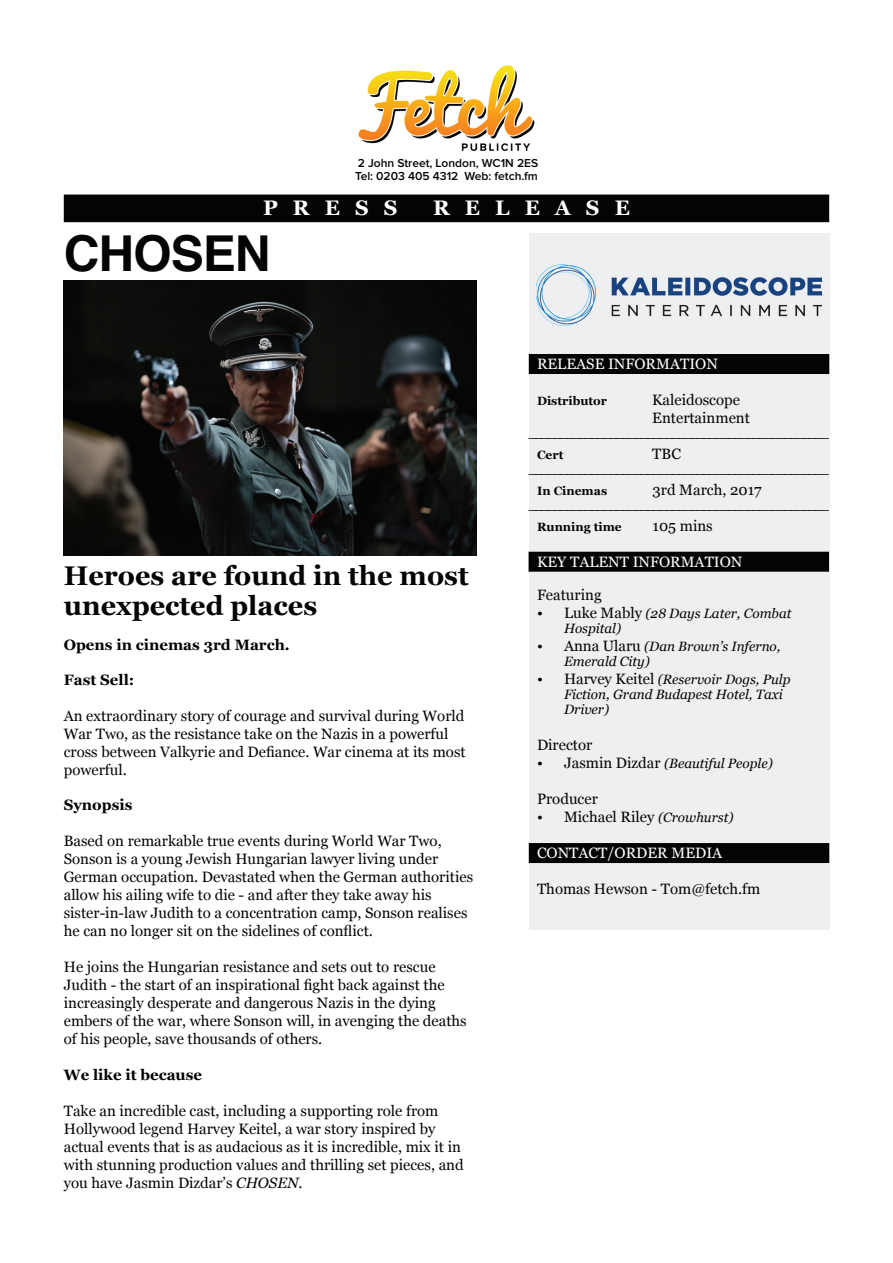
<style>
.page{position:relative;width:893px;height:1263px;background:#fff}
.page>*{position:absolute;margin:0;border:0;box-sizing:border-box;transform-origin:0 0}
.t1{font:700 49.5px "Helvetica";letter-spacing:-.02em;color:#040503}
.t2{font:700 27px/30px "Georgia";color:#040503}
.t3{font:700 21px "Georgia";letter-spacing:.72em;color:#fff}
.t4{font:15px/18px "Georgia";color:#040503}
.t5{font:15px "Minion Pro";color:#040503}
.t6{font:15px "Georgia";color:#fff}
.t7{font:700 15px "Georgia";color:#040503}
.t8{font:italic 13.5px/15px "Georgia";color:#040503}
.t9{font:600 12px/13.5px "Proxima Nova";color:#040503}
.t10{font:700 12px "Georgia";color:#040503}
.s1{font-style:italic}
.s2{font-style:normal;font-size:15px}
.s3{font-style:italic;font-size:13.5px}
</style>
<div class="page">
<div style="left:65px;top:195px;width:763px;height:26px;background:#040503"></div>
<div style="left:64px;top:195px;width:765px;height:27px;border:2px solid #040503"></div>
<div style="left:529px;top:234px;width:300px;height:696px;background:#edeff0"></div>
<div style="left:529px;top:844px;width:299px;height:18px;background:#040503"></div>
<div style="left:529px;top:843px;width:300px;height:20px;border:2px solid #040503"></div>
<img style="left:358px;top:65px;width:177px;height:87px">
<div style="left:529px;top:355px;width:299px;height:18px;background:#040503"></div>
<div style="left:529px;top:354px;width:300px;height:20px;border:2px solid #040503"></div>
<div style="left:529px;top:552px;width:299px;height:19px;background:#040503"></div>
<div style="left:529px;top:552px;width:300px;height:20px;border:2px solid #040503"></div>
<img style="left:536px;top:264px;width:286px;height:61px">
<img style="left:64px;top:281px;width:412px;height:275px">
<p class="t9" style="left:355px;top:156px;width:185px">2 John Street, London, WC1N 2ES<br>Tel: 0203 405 4312 Web: fetch.fm</p>
<h3 class="t3" style="left:263px;top:196px;width:136px">PRESS</h3>
<h3 class="t3" style="left:433px;top:196px;width:198px">RELEASE</h3>
<h1 class="t1" style="left:64px;top:214px;width:208px">CHOSEN</h1>
<h2 class="t2" style="left:64px;top:561px;width:406px">Heroes are found in the most unexpected places</h2>
<p class="t7" style="left:64px;top:636px;width:228px">Opens in cinemas 3rd March.</p>
<p class="t7" style="left:64px;top:671px;width:72px">Fast Sell:</p>
<p class="t4" style="left:64px;top:707px;width:403px">An extraordinary story of courage and survival during World War Two, as the resistance take on the Nazis in a powerful cross between Valkyrie and Defiance. War cinema at its most powerful.</p>
<p class="t7" style="left:64px;top:797px;width:70px">Synopsis</p>
<p class="t4" style="left:64px;top:832px;width:411px">Based on remarkable true events during World War Two, Sonson is a young Jewish Hungarian lawyer living under German occupation. Devastated when the German authorities allow his ailing wife to die - and after they take away his sister-in-law Judith to a concentration camp, Sonson realises he can no longer sit on the sidelines of conflict.</p>
<p class="t4" style="left:64px;top:958px;width:404px">He joins the Hungarian resistance and sets out to rescue Judith - the start of an inspirational fight back against the increasingly desperate and dangerous Nazis in the dying embers of the war, where Sonson will, in avenging the deaths of his people, save thousands of others.</p>
<p class="t7" style="left:64px;top:1066px;width:140px">We like it because</p>
<p class="t4" style="left:64px;top:1101px;width:401px">Take an incredible cast, including a supporting role from Hollywood legend Harvey Keitel, a war story inspired by actual events that is as audacious as it is incredible, mix it in with stunning production values and thrilling set pieces, and you have Jasmin Dizdar’s <span class="s1">CHOSEN</span>.</p>
<p class="t6" style="left:537px;top:355px;width:182px">RELEASE INFORMATION</p>
<p class="t10" style="left:537px;top:394px;width:72px">Distributor</p>
<p class="t4" style="left:652px;top:390px;width:99px">Kaleidoscope<br>Entertainment</p>
<p class="t10" style="left:537px;top:448px;width:28px">Cert</p>
<p class="t4" style="left:652px;top:444px;width:30px">TBC</p>
<p class="t10" style="left:537px;top:484px;width:72px">In Cinemas</p>
<p class="t4" style="left:653px;top:480px;width:111px">3rd March, 2017</p>
<p class="t10" style="left:537px;top:520px;width:86px">Running time</p>
<p class="t4" style="left:653px;top:516px;width:62px">105 mins</p>
<p class="t6" style="left:537px;top:553px;width:207px">KEY TALENT INFORMATION</p>
<p class="t4" style="left:537px;top:585px;width:66px">Featuring</p>
<p class="t8" style="left:564px;top:605px;width:229px;text-indent:-27px"><span class="s2">• Luke Mably</span> (28 Days Later, Combat<br>Hospital)</p>
<p class="t8" style="left:564px;top:638px;width:218px;text-indent:-27px"><span class="s2">• Anna Ularu</span> (Dan Brown’s Inferno,<br>Emerald City)</p>
<p class="t8" style="left:564px;top:671px;width:228px;text-indent:-27px"><span class="s2">• Harvey Keitel</span> (Reservoir Dogs, Pulp<br>Fiction, Grand Budapest Hotel, Taxi<br>Driver)</p>
<p class="t4" style="left:537px;top:735px;width:57px">Director</p>
<p class="t8" style="left:537px;top:755px;width:237px"><span class="s2">• Jasmin Dizdar</span> (Beautiful People)</p>
<p class="t4" style="left:537px;top:789px;width:62px">Producer</p>
<p class="t4" style="left:537px;top:807px;width:198px">• Michael Riley <span class="s3">(Crowhurst)</span></p>
<p class="t6" style="left:537px;top:844px;width:187px">CONTACT/ORDER MEDIA</p>
<p class="t4" style="left:537px;top:879px;width:225px">Thomas Hewson - Tom@fetch.fm</p>
<p class="t5" style="left:529px;top:422px;width:302px">________________________________________________</p>
<p class="t5" style="left:529px;top:458px;width:302px">________________________________________________</p>
<p class="t5" style="left:529px;top:494px;width:302px">________________________________________________</p>
</div>
